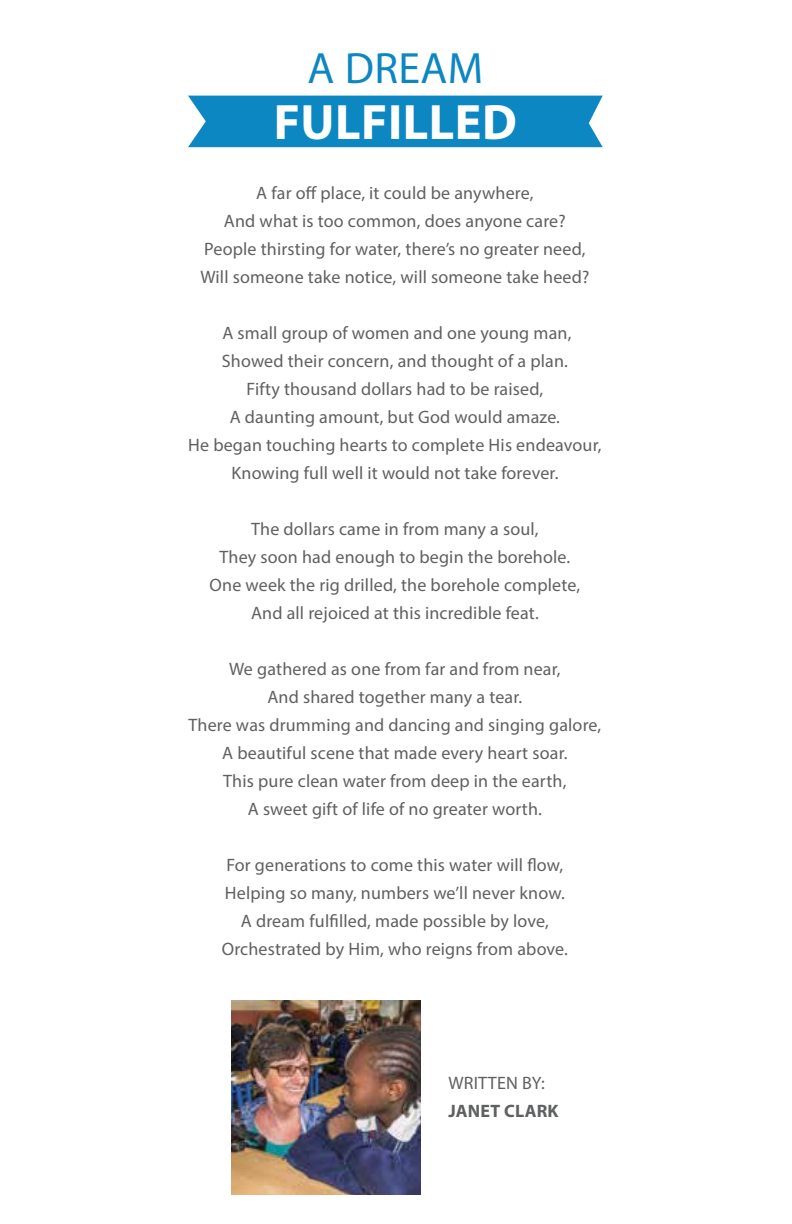
<style>
.page{position:relative;width:792px;height:1224px;background:#fff}
.page>*{position:absolute;margin:0;border:0;box-sizing:border-box;transform-origin:0 0}
.t1{font:700 50px "Myriad Pro";letter-spacing:.01em;color:#fff}
.t2{font:44px "Myriad Pro";letter-spacing:.01em;color:#0d87c2}
.t3{font:18px/28px "Myriad Pro";letter-spacing:.01em;color:#5f6062;text-align:center}
.t4{font:700 18px "Myriad Pro";letter-spacing:.01em;color:#5f6062}
</style>
<div class="page">
<div style="left:188px;top:96px;width:415px;height:51px;background:#0d87c2"></div>
<img style="left:231px;top:1001px;width:189px;height:193px">
<hr style="left:83px;top:19px;width:30px;height:1px;background:#000">
<hr style="left:83px;top:1223px;width:30px;height:1px;background:#000">
<hr style="left:65px;top:19px;width:36px;height:1px;background:#000">
<hr style="left:65px;top:1223px;width:36px;height:1px;background:#000">
<h2 class="t2" style="left:308px;top:41px;width:177px">A DREAM</h2>
<h1 class="t1" style="left:274px;top:90px;width:245px">FULFILLED</h1>
<p class="t3" style="left:200px;top:179px;width:391px">A far off place, it could be anywhere,<br>And what is too common, does anyone care?<br>People thirsting for water, there’s no greater need, Will someone take notice, will someone take heed?</p>
<p class="t3" style="left:188px;top:319px;width:415px">A small group of women and one young man, Showed their concern, and thought of a plan.<br>Fifty thousand dollars had to be raised,<br>A daunting amount, but God would amaze.<br>He began touching hearts to complete His endeavour, Knowing full well it would not take forever.</p>
<p class="t3" style="left:210px;top:515px;width:372px">The dollars came in from many a soul,<br>They soon had enough to begin the borehole.<br>One week the rig drilled, the borehole complete, And all rejoiced at this incredible feat.</p>
<p class="t3" style="left:189px;top:655px;width:414px">We gathered as one from far and from near,<br>And shared together many a tear.<br>There was drumming and dancing and singing galore, A beautiful scene that made every heart soar.<br>This pure clean water from deep in the earth,<br>A sweet gift of life of no greater worth.</p>
<p class="t3" style="left:222px;top:851px;width:348px">For generations to come this water will flow, Helping so many, numbers we’ll never know.<br>A dream fulfilled, made possible by love, Orchestrated by Him, who reigns from above.</p>
<p class="t3" style="left:448px;top:1069px;width:98px">WRITTEN BY:</p>
<p class="t4" style="left:448px;top:1099px;width:112px">JANET CLARK</p>
</div>
